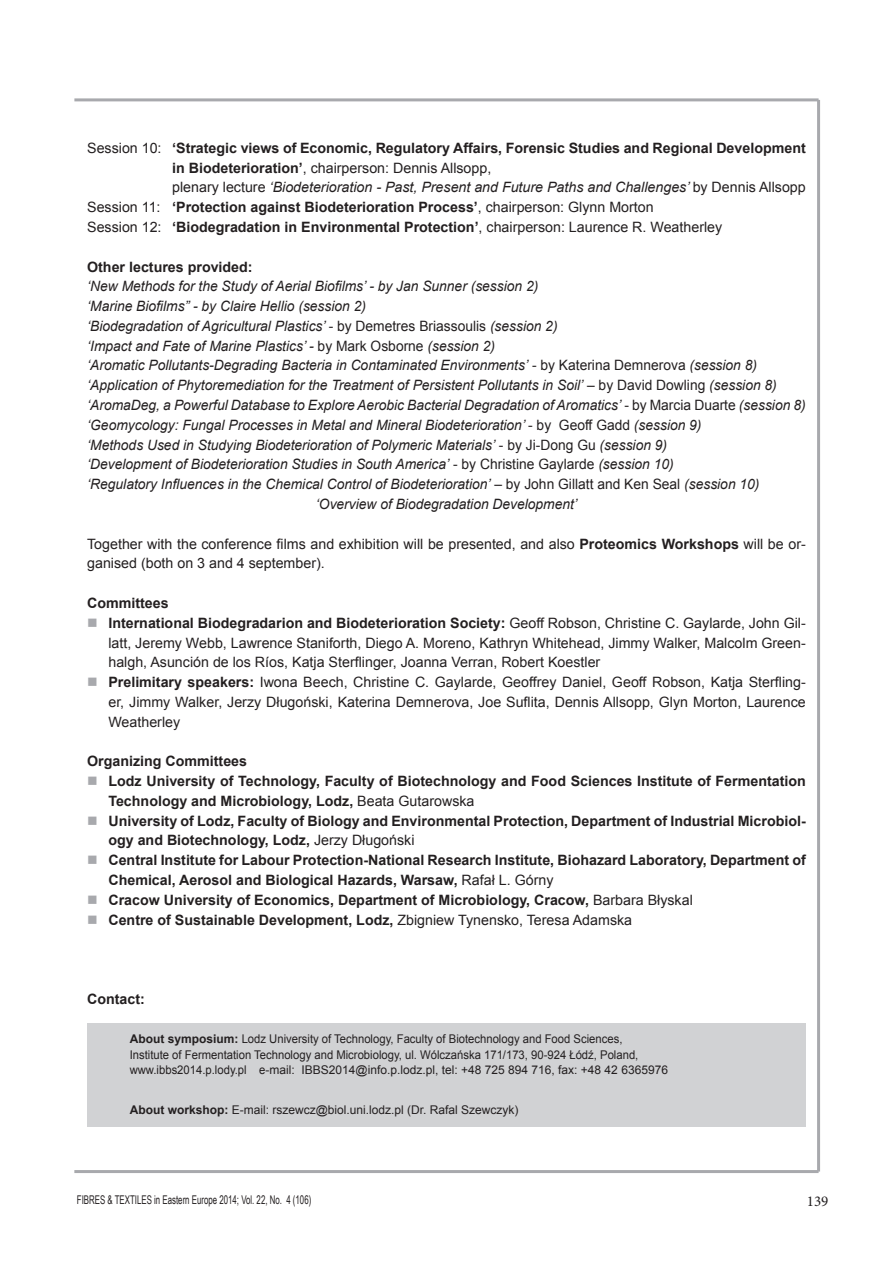
<style>
.page{position:relative;width:893px;height:1263px;background:#fff}
.page>*{position:absolute;margin:0;border:0;box-sizing:border-box;transform-origin:0 0}
.t1{font:15px "Minion Pro";color:#231f20}
.t2{font:italic 14.25px "Arial";color:#231f20}
.Normal__Web{font:700 14.25px/19.8px "Arial";color:#231f20}
.Normal__Web-2{font:14.25px/19.8px "Arial";color:#231f20;text-align:justify}
.heading_3{font:700 14.25px "Arial";color:#231f20}
.heading_2{font:700 14.25px "Arial";color:#231f20}
.t3{font:12px/15.3px "Arial";color:#231f20;scale:.94 1}
.t4{font:12px "Arial";color:#231f20}
.t5{font:12px "Arial Narrow";color:#231f20;scale:.8 1}
.s1{font-weight:400}
.s2{font-style:normal}
.s3{font-weight:700}
.s4{color:#a8a9ad}
</style>
<div class="page">
<div style="left:87px;top:1023px;width:718px;height:104px;background:#d1d2d4"></div>
<hr style="left:74px;top:98px;width:745px;height:3px;background:#a8a9ad">
<hr style="left:817px;top:100px;width:3px;height:1071px;background:#a8a9ad">
<hr style="left:74px;top:1170px;width:745px;height:3px;background:#a8a9ad">
<p class="Normal__Web" style="left:172px;top:138px;width:635px;text-indent:-85px"><span class="s1">Session 10:</span> ‘Strategic views of Economic, Regulatory Affairs, Forensic Studies and Regional Development in Biodeterioration’<span class="s1">, chairperson: Dennis Allsopp,</span></p>
<p class="t2" style="left:172px;top:178px;width:635px"><span class="s2">plenary lecture</span> ‘Biodeterioration - Past, Present and Future Paths and Challenges’ <span class="s2">by Dennis Allsopp</span></p>
<p class="Normal__Web" style="left:87px;top:198px;width:568px"><span class="s1">Session 11:</span> ‘Protection against Biodeterioration Process’<span class="s1">, chairperson: Glynn Morton</span></p>
<p class="Normal__Web-2" style="left:87px;top:217px;width:637px">Session 12: <span class="s3">‘Biodegradation in Environmental Protection’</span>, chairperson: Laurence R. Weatherley</p>
<p class="Normal__Web" style="left:87px;top:257px;width:167px">Other lectures provided:</p>
<p class="t2" style="left:87px;top:277px;width:453px">‘New Methods for the Study of Aerial Biofilms’ - by Jan Sunner (session 2)</p>
<p class="t2" style="left:87px;top:297px;width:280px">‘Marine Biofilms” - by Claire Hellio (session 2)</p>
<p class="t2" style="left:87px;top:317px;width:472px">‘Biodegradation of Agricultural Plastics’ <span class="s2">- by Demetres Briassoulis</span> (session 2)</p>
<p class="t2" style="left:87px;top:336px;width:409px">‘Impact and Fate of Marine Plastics’ - <span class="s2">by Mark Osborne</span> (session 2)</p>
<p class="t2" style="left:87px;top:356px;width:671px">‘Aromatic Pollutants-Degrading Bacteria in Contaminated Environments’ <span class="s2">- by Katerina Demnerova</span> (session 8)</p>
<p class="t2" style="left:87px;top:376px;width:691px">‘Application of Phytoremediation for the Treatment of Persistent Pollutants in Soil’ <span class="s2">– by David Dowling</span> (session 8)</p>
<p class="t2" style="left:87px;top:396px;width:720px">‘AromaDeg, a Powerful Database to Explore Aerobic Bacterial Degradation of Aromatics’ <span class="s2">- by Marcia Duarte</span> (session 8)</p>
<p class="t2" style="left:87px;top:416px;width:616px">‘Geomycology: Fungal Processes in Metal and Mineral Biodeterioration’ <span class="s2">- by Geoff Gadd</span> (session 9)</p>
<p class="t2" style="left:87px;top:435px;width:582px">‘Methods Used in Studying Biodeterioration of Polymeric Materials’ <span class="s2">- by Ji-Dong Gu</span> (session 9)</p>
<p class="t2" style="left:87px;top:455px;width:588px">‘Development of Biodeterioration Studies in South America’ <span class="s2">- by Christine Gaylarde</span> (session 10)</p>
<p class="t2" style="left:87px;top:475px;width:674px">‘Regulatory Influences in the Chemical Control of Biodeterioration’ <span class="s2">– by John Gillatt and Ken Seal</span> (session 10)</p>
<p class="t2" style="left:316px;top:495px;width:263px">‘Overview of Biodegradation Development’</p>
<p class="Normal__Web-2" style="left:87px;top:534px;width:720px">Together with the conference films and exhibition will be presented, and also <span class="s3">Proteomics Workshops</span> will be or&shy;ganised (both on 3 and 4 september).</p>
<p class="heading_2" style="left:87px;top:594px;width:83px">Committees</p>
<p class="Normal__Web-2" style="left:108px;top:613px;width:699px;text-indent:-21px"><span class="s4">■</span> <span class="s3">International Biodegradarion and Biodeterioration Society:</span> Geoff Robson, Christine C. Gaylarde, John Gil&shy;latt, Jeremy Webb, Lawrence Staniforth, Diego A. Moreno, Kathryn Whitehead, Jimmy Walker, Malcolm Green&shy;halgh, Asunción de los Ríos, Katja Sterflinger, Joanna Verran, Robert Koestler</p>
<p class="Normal__Web-2" style="left:108px;top:672px;width:699px;text-indent:-21px"><span class="s4">■</span> <span class="s3">Prelimitary speakers:</span> Iwona Beech, Christine C. Gaylarde, Geoffrey Daniel, Geoff Robson, Katja Sterfling&shy;er, Jimmy Walker, Jerzy Długoński, Katerina Demnerova, Joe Suflita, Dennis Allsopp, Glyn Morton, Laurence Weatherley</p>
<p class="heading_3" style="left:87px;top:752px;width:161px">Organizing Committees</p>
<p class="Normal__Web" style="left:108px;top:772px;width:699px;text-indent:-21px"><span class="s4">■</span> Lodz University of Technology, Faculty of Biotechnology and Food Sciences Institute of Fermentation<br>Technology and Microbiology, Lodz, <span class="s1">Beata Gutarowska</span></p>
<p class="Normal__Web" style="left:108px;top:811px;width:699px;text-indent:-21px"><span class="s4">■</span> University of Lodz, Faculty of Biology and Environmental Protection, Department of Industrial Microbiol&shy;ogy and Biotechnology, Lodz, <span class="s1">Jerzy Długoński</span></p>
<p class="Normal__Web" style="left:108px;top:851px;width:699px;text-indent:-21px"><span class="s4">■</span> Central Institute for Labour Protection-National Research Institute, Biohazard Laboratory, Department of<br>Chemical, Aerosol and Biological Hazards, Warsaw, <span class="s1">Rafał L. Górny</span></p>
<p class="Normal__Web" style="left:87px;top:890px;width:607px"><span class="s4">■</span> Cracow University of Economics, Department of Microbiology, Cracow, <span class="s1">Barbara Błyskal</span></p>
<p class="Normal__Web" style="left:87px;top:910px;width:546px"><span class="s4">■</span> Centre of Sustainable Development, Lodz, <span class="s1">Zbigniew Tynensko, Teresa Adamska</span></p>
<p class="Normal__Web" style="left:87px;top:989px;width:59px">Contact:</p>
<p class="t3" style="left:130px;top:1031px;width:574px"><span class="s3">About symposium:</span> Lodz University of Technology, Faculty of Biotechnology and Food Sciences,<br>Institute of Fermentation Technology and Microbiology, ul. Wólczańska 171/173, 90-924 Łódź, Poland, www.ibbs2014.p.lody.pl e-mail: IBBS2014@info.p.lodz.pl, tel: +48 725 894 716, fax: +48 42 6365976</p>
<p class="t4" style="left:130px;top:1101px;width:390px"><span class="s3">About workshop:</span> E-mail: rszewcz@biol.uni.lodz.pl (Dr. Rafal Szewczyk)</p>
<p class="t5" style="left:77px;top:1191px;width:295px">FIBRES &amp; TEXTILES in Eastern Europe 2014; Vol. 22, No. 4 (106)</p>
<p class="t1" style="left:807px;top:1191px;width:23px">139</p>
</div>
